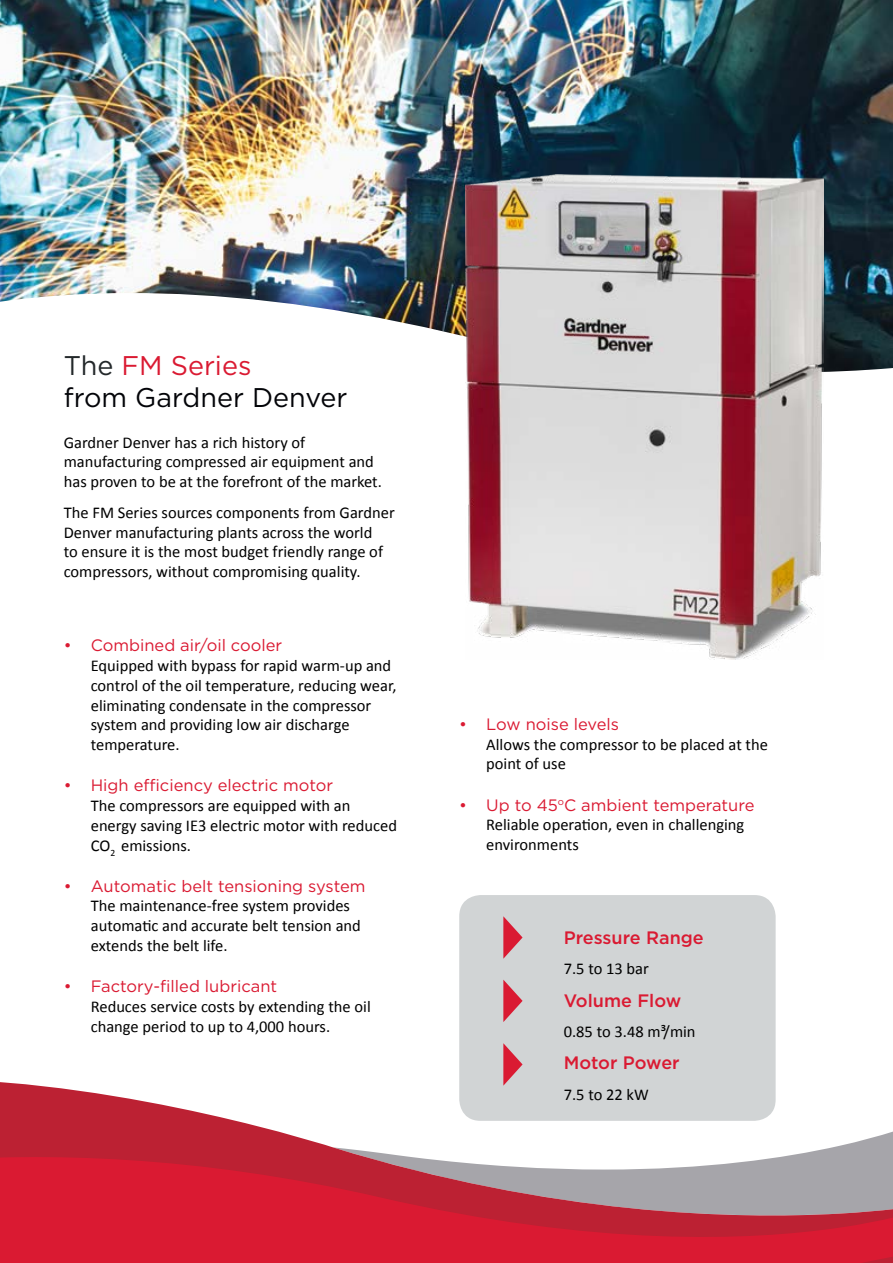
<style>
.page{position:relative;width:893px;height:1263px;background:#fff}
.page>*{position:absolute;margin:0;border:0;box-sizing:border-box;transform-origin:0 0}
.t1{font:27px/32.4px "Gotham";color:#030408}
.t2{font:500 18px "Gotham";color:#da1a32}
.t3{font:16.5px/19.8px "Calibri";color:#000}
.t4{font:16.5px "Gotham";color:#da1a32}
.s1{color:#23282a}
.s2{color:#da1a32}
</style>
<div class="page">
<img style="left:0;top:0;width:893px;height:372px">
<svg style="left:0;top:1082px;width:893px;height:71px"></svg>
<svg style="left:0;top:1153px;width:893px;height:110px;fill:#da1a32"></svg>
<img style="left:465px;top:174px;width:358px;height:486px">
<div style="left:459px;top:895px;width:317px;height:226px;background:#d1d4d5;border-radius:21px"></div>
<svg style="left:503px;top:916px;width:20px;height:43px"></svg>
<svg style="left:503px;top:980px;width:20px;height:42px"></svg>
<svg style="left:503px;top:1043px;width:20px;height:43px"></svg>
<h1 class="t1" style="left:64px;top:349px;width:285px"><span class="s1">The</span> <span class="s2">FM Series<br></span>from Gardner Denver</h1>
<p class="t3" style="left:64px;top:431px;width:320px">Gardner Denver has a rich history of manufacturing compressed air equipment and has proven to be at the forefront of the market.</p>
<p class="t3" style="left:64px;top:501px;width:332px">The FM Series sources components from Gardner Denver manufacturing plants across the world<br>to ensure it is the most budget friendly range of compressors, without compromising quality.</p>
<p class="t4" style="left:64px;top:635px;width:220px">• Combined air/oil cooler</p>
<p class="t3" style="left:91px;top:655px;width:307px">Equipped with bypass for rapid warm-up and control of the oil temperature, reducing wear, eliminating condensate in the compressor system and providing low air discharge temperature.</p>
<p class="t4" style="left:64px;top:775px;width:271px">• High efficiency electric motor</p>
<p class="t3" style="left:91px;top:795px;width:308px">The compressors are equipped with an energy saving IE3 electric motor with reduced<br>CO<sub>2</sub> emissions.</p>
<p class="t4" style="left:64px;top:875px;width:303px">• Automatic belt tensioning system</p>
<p class="t3" style="left:91px;top:895px;width:272px">The maintenance-free system provides automatic and accurate belt tension and extends the belt life.</p>
<p class="t4" style="left:64px;top:976px;width:215px">• Factory-filled lubricant</p>
<p class="t3" style="left:91px;top:996px;width:281px">Reduces service costs by extending the oil change period to up to 4,000 hours.</p>
<p class="t4" style="left:459px;top:713px;width:161px">• Low noise levels</p>
<p class="t3" style="left:486px;top:733px;width:283px">Allows the compressor to be placed at the point of use</p>
<p class="t4" style="left:459px;top:794px;width:297px">• Up to 45<sup>o</sup>C ambient temperature</p>
<p class="t3" style="left:486px;top:814px;width:260px">Reliable operation, even in challenging environments</p>
<p class="t2" style="left:564px;top:926px;width:142px">Pressure Range</p>
<p class="t3" style="left:564px;top:958px;width:87px">7.5 to 13 bar</p>
<p class="t2" style="left:564px;top:988px;width:119px">Volume Flow</p>
<p class="t3" style="left:564px;top:1021px;width:133px">0.85 to 3.48 m³/min</p>
<p class="t2" style="left:564px;top:1051px;width:117px">Motor Power</p>
<p class="t3" style="left:564px;top:1083px;width:87px">7.5 to 22 kW</p>
</div>
